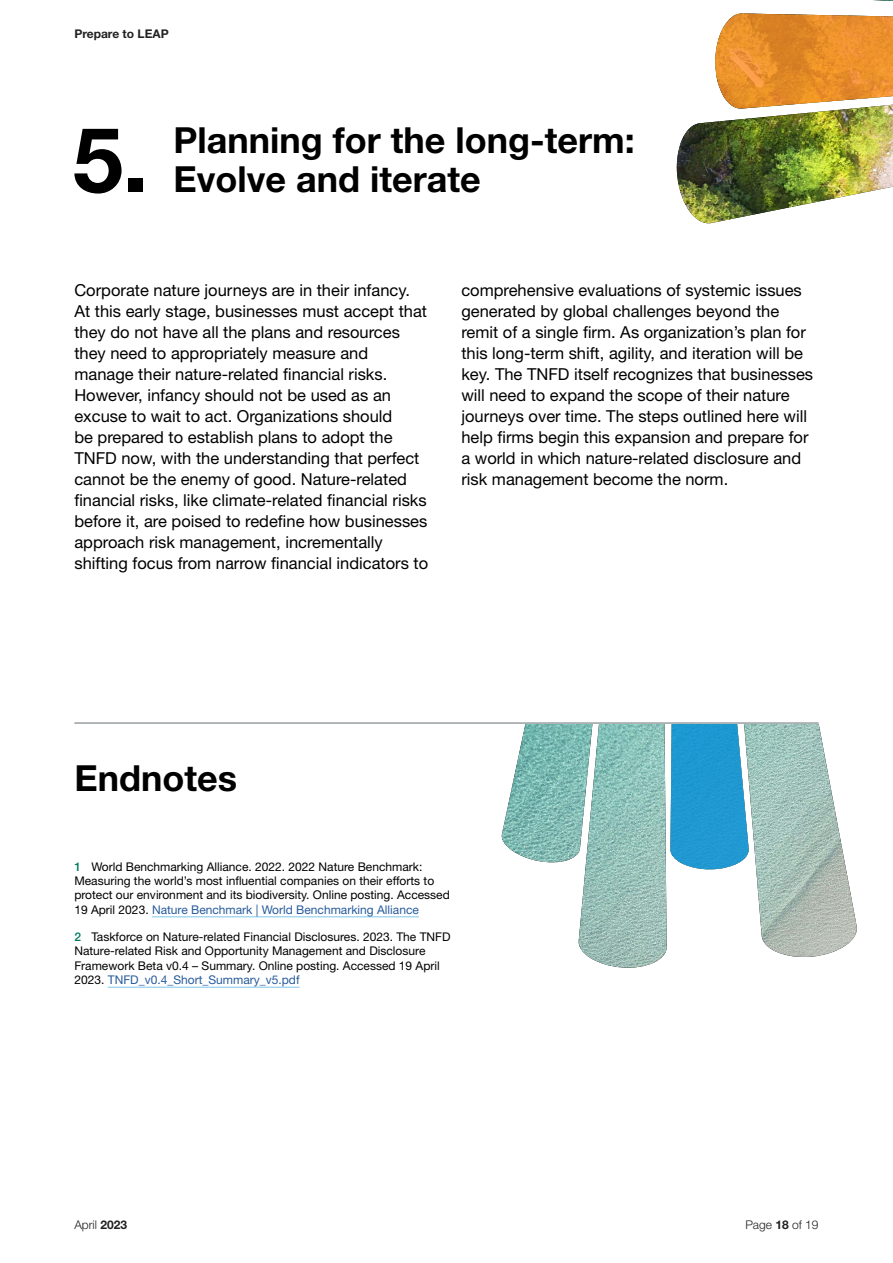
<style>
.page{position:relative;width:893px;height:1263px;background:#fff}
.page>*{position:absolute;margin:0;border:0;box-sizing:border-box;transform-origin:0 0}
.t1{font:700 90.6px "Helvetica Neue LT Std";color:#000}
.t2{font:700 36px/39px "Helvetica Neue LT Std";color:#000}
.t3{font:16.5px/21px "Helvetica Neue LT Std";color:#000}
.t4{font:12px/14.4px "Helvetica Neue LT Std";color:#000}
.t5{font:300 12px "Helvetica Neue LT Std";color:#212121}
.t6{font:700 12px "Helvetica Neue LT Std";color:#212121}
.s1{font-weight:500;color:#007a5f}
.s2{color:#275b9b}
.s3{font-weight:700}
</style>
<div class="page">
<hr style="left:152px;top:916px;width:267px;height:1px;background:#80c6eb">
<hr style="left:108px;top:987px;width:192px;height:1px;background:#80c6eb">
<img style="left:677px;top:109px;width:216px;height:115px">
<svg style="left:873px;top:0;width:20px;height:1px"></svg>
<svg style="left:715px;top:13px;width:178px;height:96px;background:#e89940"></svg>
<img style="left:501px;top:722px;width:356px;height:246px">
<svg style="left:558px;top:724px;width:191px;height:145px;background:#6fb7c8"></svg>
<div style="left:502px;top:546px;width:391px;height:177px;background:#fff"></div>
<hr style="left:74px;top:723px;width:745px;height:1px;background:#666f74">
<p class="t6" style="left:74px;top:27px;width:96px">Prepare to LEAP</p>
<h1 class="t1" style="left:73px;top:104px;width:77px">5.</h1>
<h2 class="t2" style="left:174px;top:120px;width:463px">Planning for the long-term:<br>Evolve and iterate</h2>
<p class="t3" style="left:74px;top:279px;width:355px">Corporate nature journeys are in their infancy.<br>At this early stage, businesses must accept that they do not have all the plans and resources they need to appropriately measure and manage their nature-related financial risks.<br>However, infancy should not be used as an excuse to wait to act. Organizations should<br>be prepared to establish plans to adopt the TNFD now, with the understanding that perfect cannot be the enemy of good. Nature-related financial risks, like climate-related financial risks before it, are poised to redefine how businesses approach risk management, incrementally shifting focus from narrow financial indicators to</p>
<p class="t3" style="left:461px;top:279px;width:353px">comprehensive evaluations of systemic issues generated by global challenges beyond the remit of a single firm. As organization’s plan for this long-term shift, agility, and iteration will be key. The TNFD itself recognizes that businesses will need to expand the scope of their nature journeys over time. The steps outlined here will help firms begin this expansion and prepare for a world in which nature-related disclosure and risk management become the norm.</p>
<h2 class="t2" style="left:74px;top:758px;width:164px">Endnotes</h2>
<p class="t4" style="left:74px;top:859px;width:377px"><span class="s1">1</span> World Benchmarking Alliance. 2022. 2022 Nature Benchmark:<br>Measuring the world’s most influential companies on their efforts to protect our environment and its biodiversity. Online posting. Accessed 19 April 2023. <span class="s2">Nature Benchmark | World Benchmarking Alliance</span></p>
<p class="t4" style="left:74px;top:929px;width:378px"><span class="s1">2</span> Taskforce on Nature-related Financial Disclosures. 2023. The TNFD Nature-related Risk and Opportunity Management and Disclosure Framework Beta v0.4 – Summary. Online posting. Accessed 19 April 2023. <span class="s2">TNFD_v0.4_Short_Summary_v5.pdf</span></p>
<p class="t5" style="left:74px;top:1217px;width:54px">April <span class="s3">2023</span></p>
<p class="t5" style="left:745px;top:1217px;width:75px">Page <span class="s3">18</span> of 19</p>
</div>
